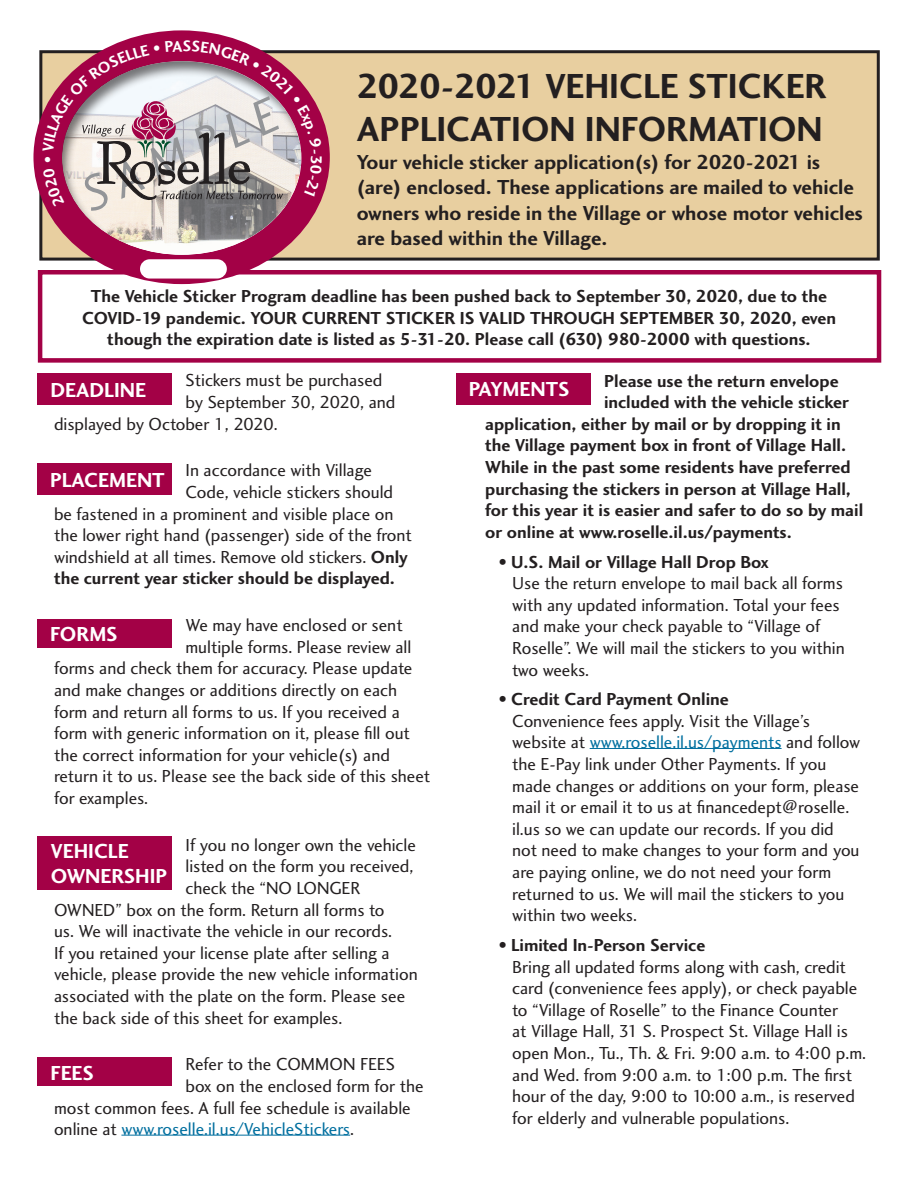
<style>
.page{position:relative;width:918px;height:1188px;background:#fff}
.page>*{position:absolute;margin:0;border:0;box-sizing:border-box;transform-origin:0 0}
.t1{font:50.85px "Charlotte Sans Book Italic Plain";color:#939598}
.t2{font:36px "Charlotte Sans Bold Plain";color:#231f20}
.body{font:21px/25.2px "Charlotte Sans Bold Plain";color:#231f20}
.t3{font:21px/25.2px "Charlotte Sans Bold Plain";color:#fff}
.body-2{font:18px/21.6px "Charlotte Sans Book Plain";color:#231f20}
.body-3{font:18px/21.6px "Charlotte Sans Bold Plain";color:#231f20;text-align:center}
.body-4{font:18px "Charlotte Sans Book Plain";color:#006f9f}
.s1{font-family:"Charlotte Sans Bold Plain"}
.s2{color:#231f20}
.s3{color:#006f9f}
</style>
<div class="page">
<div style="left:38px;top:270px;width:843px;height:93px;border:4px solid #a30146"></div>
<div style="left:39px;top:50px;width:841px;height:211px;background:#e8cfa0;border:3px solid #231f20"></div>
<hr style="left:121px;top:1135px;width:229px;height:1px;background:#006f9f">
<div style="left:38px;top:373px;width:134px;height:32px;background:#a30146"></div>
<div style="left:38px;top:464px;width:134px;height:31px;background:#a30146"></div>
<div style="left:38px;top:619px;width:134px;height:29px;background:#a30146"></div>
<div style="left:38px;top:836px;width:134px;height:54px;background:#a30146"></div>
<hr style="left:590px;top:748px;width:192px;height:1px;background:#006f9f">
<div style="left:38px;top:1058px;width:134px;height:28px;background:#a30146"></div>
<div style="left:456px;top:373px;width:135px;height:32px;background:#a30146"></div>
<div style="left:33px;top:30px;width:297px;height:254px;background:#a30146;border-radius:50%"></div>
<div style="left:140px;top:259px;width:87px;height:20px;background:#fff;border-radius:10px"></div>
<div style="left:60px;top:58px;width:241px;height:198px;background:#231f20;opacity:.6"></div>
<svg style="left:43px;top:40px;width:279px;height:167px"></svg>
<p class="t1" style="left:72px;top:169px;width:212px;rotate:-24deg">SAMPLE</p>
<p class="t2" style="left:357px;top:64px;width:471px">2020-2021 VEHICLE STICKER</p>
<p class="t2" style="left:357px;top:107px;width:468px">APPLICATION INFORMATION</p>
<p class="body" style="left:357px;top:149px;width:508px">Your vehicle sticker application(s) for 2020-2021 is (are) enclosed. These applications are mailed to vehicle owners who reside in the Village or whose motor vehicles are based within the Village.</p>
<p class="body-3" style="left:82px;top:285px;width:755px">The Vehicle Sticker Program deadline has been pushed back to September 30, 2020, due to the<br>COVID-19 pandemic. YOUR CURRENT STICKER IS VALID THROUGH SEPTEMBER 30, 2020, even though the expiration date is listed as 5-31-20. Please call (630) 980-2000 with questions.</p>
<p class="body-2" style="left:186px;top:369px;width:198px">Stickers must be purchased</p>
<p class="body-2" style="left:186px;top:391px;width:211px">by September 30, 2020, and</p>
<p class="body-2" style="left:54px;top:413px;width:225px">displayed by October 1, 2020.</p>
<p class="body-2" style="left:186px;top:459px;width:188px">In accordance with Village</p>
<p class="body-2" style="left:186px;top:481px;width:209px">Code, vehicle stickers should</p>
<p class="body-2" style="left:54px;top:503px;width:341px">be fastened in a prominent and visible place on</p>
<p class="body-2" style="left:54px;top:524px;width:359px">the lower right hand (passenger) side of the front</p>
<p class="body-2" style="left:54px;top:546px;width:355px">windshield at all times. Remove old stickers. <span class="s1">Only</span></p>
<p class="body-3" style="left:54px;top:567px;width:342px">the current year sticker should be displayed.</p>
<p class="body-2" style="left:186px;top:614px;width:219px">We may have enclosed or sent</p>
<p class="body-2" style="left:186px;top:636px;width:227px">multiple forms. Please review all</p>
<p class="body-2" style="left:54px;top:657px;width:360px">forms and check them for accuracy. Please update</p>
<p class="body-2" style="left:54px;top:679px;width:345px">and make changes or additions directly on each</p>
<p class="body-2" style="left:54px;top:701px;width:347px">form and return all forms to us. If you received a</p>
<p class="body-2" style="left:54px;top:722px;width:357px">form with generic information on it, please fill out</p>
<p class="body-2" style="left:54px;top:744px;width:338px">the correct information for your vehicle(s) and</p>
<p class="body-2" style="left:54px;top:765px;width:378px">return it to us. Please see the back side of this sheet</p>
<p class="body-2" style="left:54px;top:787px;width:96px">for examples.</p>
<p class="body-2" style="left:186px;top:834px;width:232px">If you no longer own the vehicle</p>
<p class="body-2" style="left:186px;top:855px;width:229px">listed on the form you received,</p>
<p class="body-2" style="left:186px;top:877px;width:176px">check the “NO LONGER</p>
<p class="body-2" style="left:54px;top:899px;width:332px">OWNED” box on the form. Return all forms to</p>
<p class="body-2" style="left:54px;top:920px;width:340px">us. We will inactivate the vehicle in our records.</p>
<p class="body-2" style="left:54px;top:942px;width:337px">If you retained your license plate after selling a</p>
<p class="body-2" style="left:54px;top:963px;width:365px">vehicle, please provide the new vehicle information</p>
<p class="body-2" style="left:54px;top:985px;width:353px">associated with the plate on the form. Please see</p>
<p class="body-2" style="left:54px;top:1007px;width:290px">the back side of this sheet for examples.</p>
<p class="body-2" style="left:186px;top:1053px;width:211px">Refer to the COMMON FEES</p>
<p class="body-2" style="left:186px;top:1075px;width:240px">box on the enclosed form for the</p>
<p class="body-2" style="left:54px;top:1097px;width:358px">most common fees. A full fee schedule is available</p>
<p class="body-4" style="left:54px;top:1118px;width:302px"><span class="s2">online at</span> www.roselle.il.us/VehicleStickers<span class="s2">.</span></p>
<p class="t3" style="left:50px;top:377px;width:97px">DEADLINE</p>
<p class="t3" style="left:50px;top:467px;width:116px">PLACEMENT</p>
<p class="t3" style="left:50px;top:622px;width:69px">FORMS</p>
<p class="t3" style="left:51px;top:838px;width:118px">VEHICLE<br>OWNERSHIP</p>
<p class="t3" style="left:51px;top:1060px;width:45px">FEES</p>
<p class="body-3" style="left:604px;top:370px;width:236px">Please use the return envelope</p>
<p class="body-3" style="left:604px;top:391px;width:247px">included with the vehicle sticker</p>
<p class="body-3" style="left:485px;top:413px;width:357px">application, either by mail or by dropping it in</p>
<p class="body-3" style="left:485px;top:434px;width:362px">the Village payment box in front of Village Hall.</p>
<p class="body-3" style="left:485px;top:456px;width:367px">While in the past some residents have preferred</p>
<p class="body-3" style="left:485px;top:478px;width:367px">purchasing the stickers in person at Village Hall,</p>
<p class="body-3" style="left:485px;top:499px;width:380px">for this year it is easier and safer to do so by mail</p>
<p class="body-3" style="left:485px;top:521px;width:308px">or online at www.roselle.il.us/payments.</p>
<p class="body-2" style="left:512px;top:551px;width:334px;text-indent:-14px"><span class="s1">• U.S. Mail or Village Hall Drop Box<br></span>Use the return envelope to mail back all forms with any updated information. Total your fees and make your check payable to “Village of Roselle”. We will mail the stickers to you within two weeks.</p>
<p class="body-2" style="left:512px;top:688px;width:349px;text-indent:-14px"><span class="s1">• Credit Card Payment Online<br></span>Convenience fees apply. Visit the Village’s website at <span class="s3">www.roselle.il.us/payments</span> and follow the E-Pay link under Other Payments. If you made changes or additions on your form, please mail it or email it to us at financedept@roselle. il.us so we can update our records. If you did not need to make changes to your form and you are paying online, we do not need your form returned to us. We will mail the stickers to you within two weeks.</p>
<p class="body-2" style="left:512px;top:934px;width:355px;text-indent:-14px"><span class="s1">• Limited In-Person Service<br></span>Bring all updated forms along with cash, credit card (convenience fees apply), or check payable to “Village of Roselle” to the Finance Counter<br>at Village Hall, 31 S. Prospect St. Village Hall is open Mon., Tu., Th. &amp; Fri. 9:00 a.m. to 4:00 p.m. and Wed. from 9:00 a.m. to 1:00 p.m. The first hour of the day, 9:00 to 10:00 a.m., is reserved for elderly and vulnerable populations.</p>
<p class="t3" style="left:469px;top:377px;width:102px">PAYMENTS</p>
</div>
